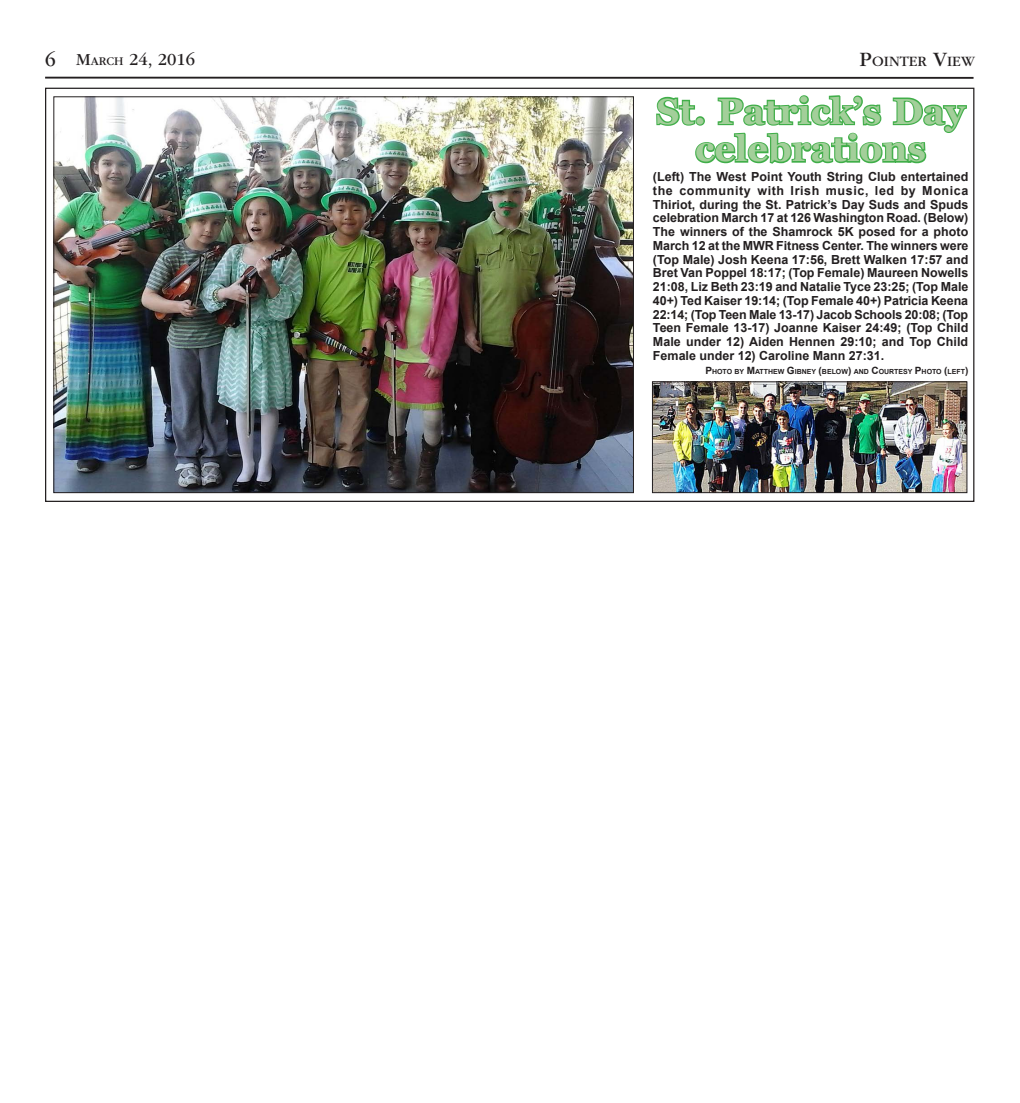
<style>
.page{position:relative;width:1020px;height:1103px;background:#fff}
.page>*{position:absolute;margin:0;border:0;box-sizing:border-box;transform-origin:0 0}
.t1{font:700 36.25px/37.5px "Georgia";color:#a3cf9a;text-align:center}
.t2{font:17.5px "ITC Garamond Std";color:#231f20}
.t3{font:14.88px "ITC Garamond Std";color:#231f20}
.t4{font:700 12.5px/13.8px "Arial";color:#231f20;text-align:justify}
.t5{font:700 7px "Arial";color:#231f20}
.s1{font-size:20px}
.s2{font-size:12.25px}
.s3{font-size:21.25px}
.s4{font-size:10px}
</style>
<div class="page">
<hr style="left:45px;top:77px;width:928px;height:2px;background:#231f20">
<img style="left:55px;top:98px;width:577px;height:393px">
<svg style="left:656px;top:95px;width:311px;height:69px"></svg>
<img style="left:654px;top:383px;width:311px;height:108px">
<div style="left:652px;top:381px;width:315px;height:112px;border:1px solid #231f20"></div>
<h2 class="t2" style="left:45px;top:50px;width:152px"><span class="s1">6</span> M<span class="s2">ARCH</span> 24, 2016</h2>
<p class="t3" style="left:859px;top:53px;width:117px"><span class="s3">P</span>OINTER <span class="s3">V</span>IEW</p>
<h1 class="t1" style="left:656px;top:93px;width:310px">St. Patrick’s Day celebrations</h1>
<p class="t4" style="left:653px;top:170px;width:317px">(Left) The West Point Youth String Club entertained the community with Irish music, led by Monica Thiriot, during the St. Patrick’s Day Suds and Spuds celebration March 17 at 126 Washington Road. (Below)<br>The winners of the Shamrock 5K posed for a photo March 12 at the MWR Fitness Center. The winners were (Top Male) Josh Keena 17:56, Brett Walken 17:57 and Bret Van Poppel 18:17; (Top Female) Maureen Nowells 21:08, Liz Beth 23:19 and Natalie Tyce 23:25; (Top Male 40+) Ted Kaiser 19:14; (Top Female 40+) Patricia Keena 22:14; (Top Teen Male 13-17) Jacob Schools 20:08; (Top Teen Female 13-17) Joanne Kaiser 24:49; (Top Child Male under 12) Aiden Hennen 29:10; and Top Child Female under 12) Caroline Mann 27:31.</p>
<p class="t5" style="left:705px;top:366px;width:264px"><span class="s4">P</span>HOTO BY <span class="s4">M</span>ATTHEW <span class="s4">G</span>IBNEY <span class="s4">(</span>BELOW<span class="s4">)</span> AND <span class="s4">C</span>OURTESY <span class="s4">P</span>HOTO <span class="s4">(</span>LEFT<span class="s4">)</span></p>
</div>
